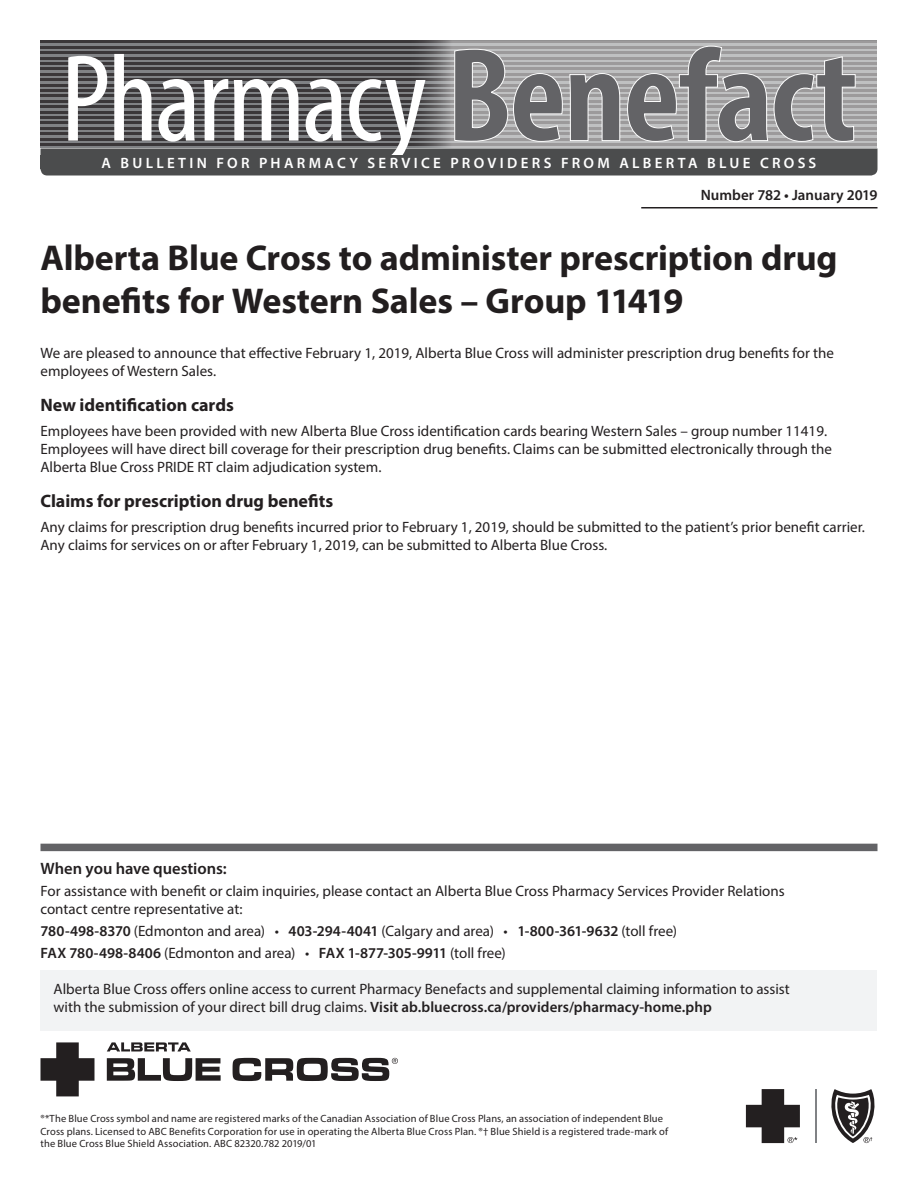
<style>
.page{position:relative;width:918px;height:1188px;background:#fff}
.page>*{position:absolute;margin:0;border:0;box-sizing:border-box;transform-origin:0 0}
.t1{font:700 36px/43.2px "Myriad Pro";letter-spacing:-.005em;color:#221e1f}
.Subhead_H2{font:700 18px "Myriad Pro";color:#231f20}
.t2{font:600 16.5px "Myriad Pro";color:#231f20}
.t3{font:15px/18px "Myriad Pro";color:#231f20}
.t4{font:600 15px "Myriad Pro";letter-spacing:.225em;color:#fff}
.t5{font:600 15px "Myriad Pro";color:#231f20}
.t6{font:10.5px/12.6px "Myriad Pro";letter-spacing:.01em;color:#231f20}
.s1{font-weight:600}
</style>
<div class="page">
<div style="left:40px;top:970px;width:838px;height:61px;background:#f2f3f4"></div>
<svg style="left:107px;top:1042px;width:84px;height:9px"></svg>
<svg style="left:107px;top:1058px;width:114px;height:23px"></svg>
<svg style="left:233px;top:1058px;width:165px;height:23px"></svg>
<svg style="left:40px;top:1042px;width:54px;height:54px"></svg>
<div style="left:41px;top:844px;width:837px;height:7px;background:#636366"></div>
<svg style="left:831px;top:1089px;width:44px;height:54px"></svg>
<hr style="left:815px;top:1089px;width:2px;height:54px;background:#808285">
<svg style="left:746px;top:1089px;width:54px;height:54px"></svg>
<hr style="left:40px;top:40px;width:838px;height:3px;background:#231f20">
<svg style="left:405px;top:40px;width:473px;height:5px;background:#a2a2a3"></svg>
<svg style="left:40px;top:45px;width:838px;height:131px;background:#858486"></svg>
<div style="left:40px;top:155px;width:838px;height:13px;background:#4b4c4d"></div>
<hr style="left:641px;top:207px;width:237px;height:1px;background:#231f20">
<p class="t4" style="left:102px;top:153px;width:716px">A BULLETIN FOR PHARMACY SERVICE PROVIDERS FROM ALBERTA BLUE CROSS</p>
<p class="t5" style="left:701px;top:186px;width:178px">Number 782 • January 2019</p>
<p class="t1" style="left:40px;top:235px;width:799px">Alberta Blue Cross to administer prescription drug benefits for Western Sales – Group 11419</p>
<p class="t3" style="left:40px;top:344px;width:795px">We are pleased to announce that effective February 1, 2019, Alberta Blue Cross will administer prescription drug benefits for the employees of Western Sales.</p>
<p class="Subhead_H2" style="left:40px;top:393px;width:195px">New identification cards</p>
<p class="t3" style="left:40px;top:422px;width:793px">Employees have been provided with new Alberta Blue Cross identification cards bearing Western Sales – group number 11419.<br>Employees will have direct bill coverage for their prescription drug benefits. Claims can be submitted electronically through the<br>Alberta Blue Cross PRIDE RT claim adjudication system.</p>
<p class="Subhead_H2" style="left:40px;top:489px;width:294px">Claims for prescription drug benefits</p>
<p class="t3" style="left:40px;top:518px;width:826px">Any claims for prescription drug benefits incurred prior to February 1, 2019, should be submitted to the patient’s prior benefit carrier.<br>Any claims for services on or after February 1, 2019, can be submitted to Alberta Blue Cross.</p>
<p class="t2" style="left:40px;top:858px;width:188px">When you have questions:</p>
<p class="t3" style="left:40px;top:882px;width:746px">For assistance with benefit or claim inquiries, please contact an Alberta Blue Cross Pharmacy Services Provider Relations contact centre representative at:</p>
<p class="t3" style="left:40px;top:920px;width:638px;line-height:21.8px"><span class="s1">780-498-8370</span> (Edmonton and area) • <span class="s1">403-294-4041</span> (Calgary and area) • <span class="s1">1-800-361-9632</span> (toll free)<br><span class="s1">FAX 780-498-8406</span> (Edmonton and area) • <span class="s1">FAX 1-877-305-9911</span> (toll free)</p>
<p class="t3" style="left:54px;top:980px;width:738px">Alberta Blue Cross offers online access to current Pharmacy Benefacts and supplemental claiming information to assist with the submission of your direct bill drug claims. <span class="s1">Visit ab.bluecross.ca/providers/pharmacy-home.php</span></p>
<p class="t6" style="left:40px;top:1112px;width:629px">®*The Blue Cross symbol and name are registered marks of the Canadian Association of Blue Cross Plans, an association of independent Blue<br>Cross plans. Licensed to ABC Benefits Corporation for use in operating the Alberta Blue Cross Plan. ®† Blue Shield is a registered trade-mark of the Blue Cross Blue Shield Association. ABC 82320.782 2019/01</p>
</div>
